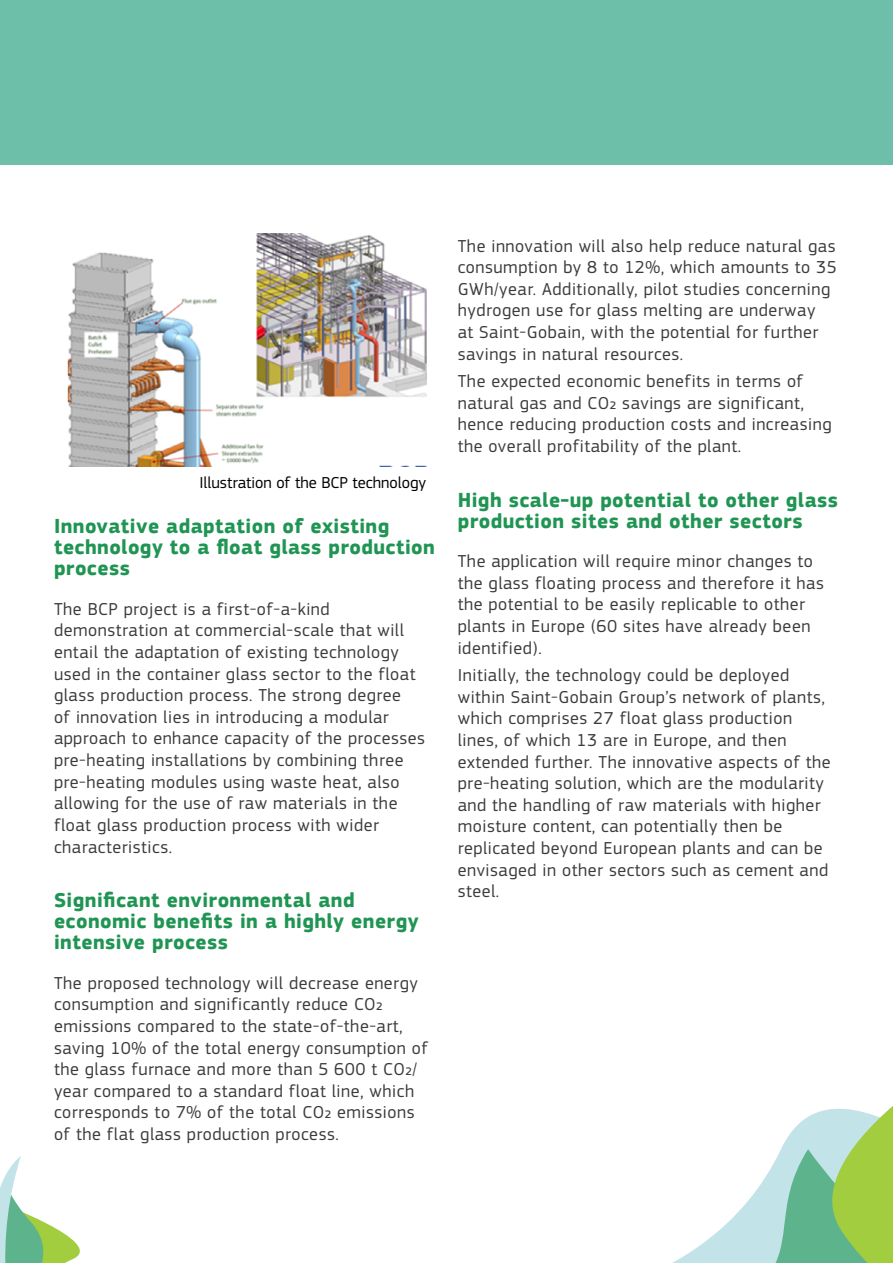
<style>
.page{position:relative;width:893px;height:1263px;background:#fff}
.page>*{position:absolute;margin:0;border:0;box-sizing:border-box;transform-origin:0 0}
.Intro_to_text{font:700 21px/21px "EC Square Sans Pro";letter-spacing:.02em;color:#209553}
.Projects_Summary_tex{font:18px/21.6px "EC Square Sans Pro";letter-spacing:.03em;color:#3c3c3b}
.t1{font:16.5px "EC Square Sans Pro";color:#000}
</style>
<div class="page">
<svg style="left:0;top:1156px;width:80px;height:107px"></svg>
<svg style="left:672px;top:1187px;width:87px;height:76px"></svg>
<svg style="left:759px;top:1106px;width:134px;height:157px;background:#a5d39c"></svg>
<img style="left:67px;top:234px;width:359px;height:232px">
<div style="left:0;top:0;width:893px;height:165px;background:#6dbfa9"></div>
<p class="t1" style="left:199px;top:472px;width:228px">Illustration of the BCP technology</p>
<p class="Intro_to_text" style="left:54px;top:517px;width:382px">Innovative adaptation of existing technology to a float glass production process</p>
<p class="Projects_Summary_tex" style="left:54px;top:598px;width:373px">The BCP project is a first-of-a-kind demonstration at commercial-scale that will entail the adaptation of existing technology used in the container glass sector to the float glass production process. The strong degree<br>of innovation lies in introducing a modular approach to enhance capacity of the processes pre-heating installations by combining three pre-heating modules using waste heat, also allowing for the use of raw materials in the float glass production process with wider characteristics.</p>
<p class="Intro_to_text" style="left:54px;top:890px;width:366px">Significant environmental and economic benefits in a highly energy intensive process</p>
<p class="Projects_Summary_tex" style="left:54px;top:972px;width:376px">The proposed technology will decrease energy consumption and significantly reduce CO2 emissions compared to the state-of-the-art, saving 10% of the total energy consumption of the glass furnace and more than 5 600 t CO2/ year compared to a standard float line, which corresponds to 7% of the total CO2 emissions of the flat glass production process.</p>
<p class="Projects_Summary_tex" style="left:458px;top:235px;width:381px">The innovation will also help reduce natural gas consumption by 8 to 12%, which amounts to 35<br>GWh/year. Additionally, pilot studies concerning hydrogen use for glass melting are underway<br>at Saint-Gobain, with the potential for further savings in natural resources.</p>
<p class="Projects_Summary_tex" style="left:458px;top:370px;width:375px">The expected economic benefits in terms of natural gas and CO2 savings are significant, hence reducing production costs and increasing the overall profitability of the plant.</p>
<p class="Intro_to_text" style="left:458px;top:490px;width:382px">High scale-up potential to other glass production sites and other sectors</p>
<p class="Projects_Summary_tex" style="left:458px;top:550px;width:368px">The application will require minor changes to the glass floating process and therefore it has the potential to be easily replicable to other plants in Europe (60 sites have already been identified).</p>
<p class="Projects_Summary_tex" style="left:458px;top:664px;width:374px">Initially, the technology could be deployed within Saint-Gobain Group’s network of plants, which comprises 27 float glass production lines, of which 13 are in Europe, and then extended further. The innovative aspects of the pre-heating solution, which are the modularity and the handling of raw materials with higher moisture content, can potentially then be replicated beyond European plants and can be envisaged in other sectors such as cement and steel.</p>
</div>
